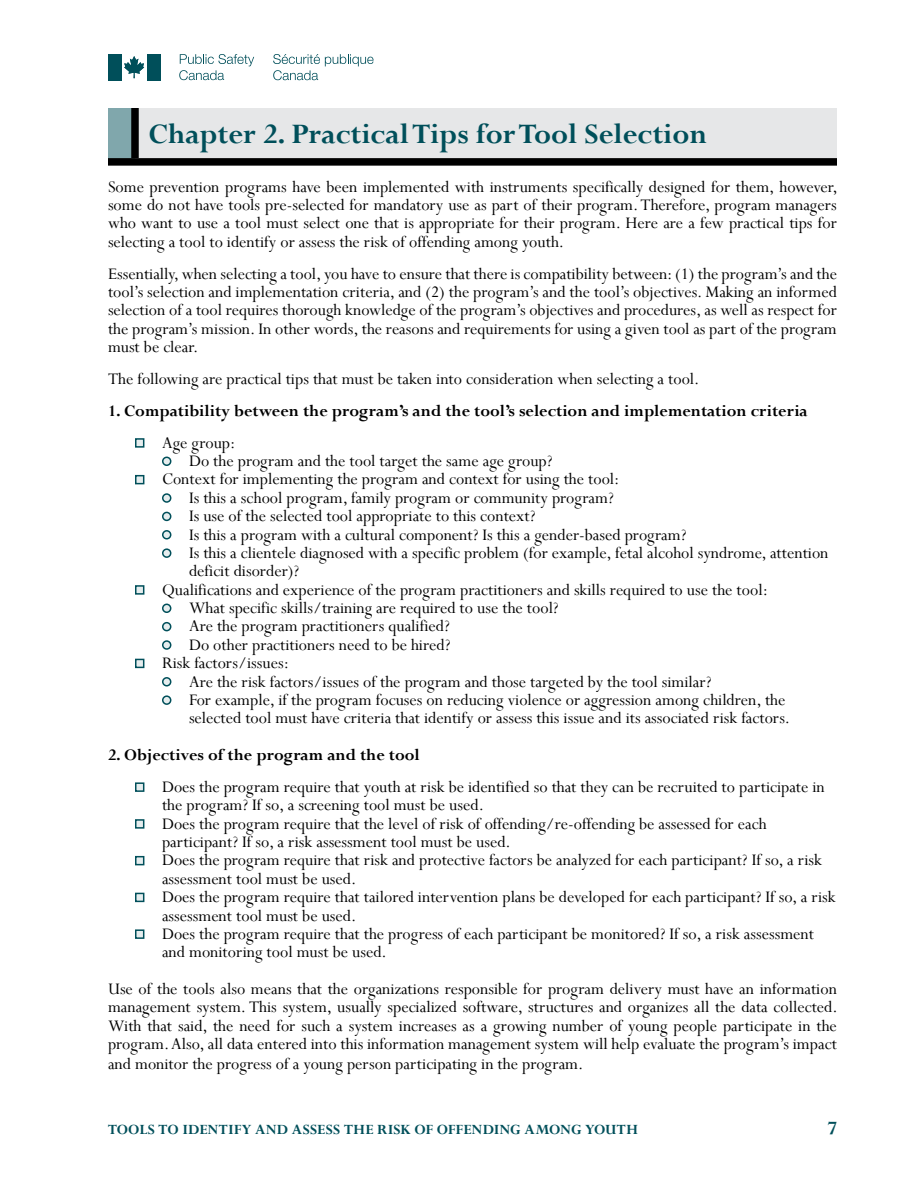
<style>
.page{position:relative;width:918px;height:1188px;background:#fff}
.page>*{position:absolute;margin:0;border:0;box-sizing:border-box;transform-origin:0 0}
.t1{font:700 31.5px "Perpetua";color:#004f5a}
.t2{font:700 21px "Perpetua";color:#004f5a}
.t3{font:18px/18.5px "Perpetua";color:#000;text-align:justify}
.t4{font:700 18px "Perpetua";color:#000}
.t5{font:700 15.75px "Perpetua";letter-spacing:.015em;color:#004f5a}
</style>
<div class="page">
<div style="left:108px;top:54px;width:13px;height:26px;background:#004f5a"></div>
<svg style="left:124px;top:56px;width:20px;height:22px"></svg>
<div style="left:147px;top:54px;width:13px;height:26px;background:#004f5a"></div>
<svg style="left:273px;top:54px;width:101px;height:26px"></svg>
<svg style="left:179px;top:54px;width:75px;height:26px"></svg>
<div style="left:108px;top:108px;width:27px;height:54px;background:#80a7ac"></div>
<div style="left:135px;top:108px;width:702px;height:54px;background:#e6e7e8"></div>
<div style="left:135px;top:158px;width:702px;height:8px;background:#000"></div>
<div style="left:131px;top:108px;width:8px;height:50px;background:#000"></div>
<div style="left:108px;top:158px;width:27px;height:8px;background:#000"></div>
<div style="left:135px;top:438px;width:9px;height:10px;background:#e6edee;border:2px solid #004f5a"></div>
<div style="left:163px;top:457px;width:8px;height:8px;background:#e6edee;border-radius:50%"></div>
<div style="left:162px;top:457px;width:9px;height:9px;border:2px solid #004f5a;border-radius:50%"></div>
<div style="left:135px;top:475px;width:9px;height:9px;background:#e6edee;border:2px solid #004f5a"></div>
<div style="left:163px;top:494px;width:8px;height:8px;background:#e6edee;border-radius:50%"></div>
<div style="left:162px;top:493px;width:9px;height:10px;border:2px solid #004f5a;border-radius:50%"></div>
<div style="left:163px;top:512px;width:8px;height:8px;background:#e6edee;border-radius:50%"></div>
<div style="left:162px;top:512px;width:9px;height:9px;border:2px solid #004f5a;border-radius:50%"></div>
<div style="left:163px;top:531px;width:8px;height:8px;background:#e6edee;border-radius:50%"></div>
<div style="left:162px;top:530px;width:9px;height:10px;border:2px solid #004f5a;border-radius:50%"></div>
<div style="left:163px;top:549px;width:8px;height:8px;background:#e6edee;border-radius:50%"></div>
<div style="left:162px;top:548px;width:9px;height:10px;border:2px solid #004f5a;border-radius:50%"></div>
<div style="left:135px;top:585px;width:9px;height:10px;background:#e6edee;border:2px solid #004f5a"></div>
<div style="left:163px;top:604px;width:8px;height:8px;background:#e6edee;border-radius:50%"></div>
<div style="left:162px;top:604px;width:9px;height:9px;border:2px solid #004f5a;border-radius:50%"></div>
<div style="left:163px;top:623px;width:8px;height:8px;background:#e6edee;border-radius:50%"></div>
<div style="left:162px;top:622px;width:9px;height:9px;border:2px solid #004f5a;border-radius:50%"></div>
<div style="left:163px;top:641px;width:8px;height:8px;background:#e6edee;border-radius:50%"></div>
<div style="left:162px;top:640px;width:9px;height:10px;border:2px solid #004f5a;border-radius:50%"></div>
<div style="left:135px;top:659px;width:9px;height:9px;background:#e6edee;border:2px solid #004f5a"></div>
<div style="left:163px;top:678px;width:8px;height:8px;background:#e6edee;border-radius:50%"></div>
<div style="left:162px;top:677px;width:9px;height:10px;border:2px solid #004f5a;border-radius:50%"></div>
<div style="left:163px;top:696px;width:8px;height:8px;background:#e6edee;border-radius:50%"></div>
<div style="left:162px;top:695px;width:9px;height:10px;border:2px solid #004f5a;border-radius:50%"></div>
<div style="left:135px;top:782px;width:9px;height:10px;background:#e6edee;border:2px solid #004f5a"></div>
<div style="left:135px;top:819px;width:9px;height:10px;background:#e6edee;border:2px solid #004f5a"></div>
<div style="left:135px;top:856px;width:9px;height:9px;background:#e6edee;border:2px solid #004f5a"></div>
<div style="left:135px;top:893px;width:9px;height:9px;background:#e6edee;border:2px solid #004f5a"></div>
<div style="left:135px;top:929px;width:9px;height:10px;background:#e6edee;border:2px solid #004f5a"></div>
<h1 class="t1" style="left:148px;top:114px;width:560px">Chapter 2. Practical Tips for Tool Selection</h1>
<p class="t3" style="left:108px;top:177px;width:731px">Some prevention programs have been implemented with instruments specifically designed for them, however, some do not have tools pre-selected for mandatory use as part of their program. Therefore, program managers who want to use a tool must select one that is appropriate for their program. Here are a few practical tips for selecting a tool to identify or assess the risk of offending among youth.</p>
<p class="t3" style="left:108px;top:264px;width:731px">Essentially, when selecting a tool, you have to ensure that there is compatibility between: (1) the program’s and the tool’s selection and implementation criteria, and (2) the program’s and the tool’s objectives. Making an informed selection of a tool requires thorough knowledge of the program’s objectives and procedures, as well as respect for the program’s mission. In other words, the reasons and requirements for using a given tool as part of the program must be clear.</p>
<p class="t3" style="left:108px;top:369px;width:593px">The following are practical tips that must be taken into consideration when selecting a tool.</p>
<p class="t4" style="left:108px;top:399px;width:701px">1. Compatibility between the program’s and the tool’s selection and implementation criteria</p>
<p class="t3" style="left:162px;top:433px;width:75px">Age group:</p>
<p class="t3" style="left:189px;top:451px;width:365px">Do the program and the tool target the same age group?</p>
<p class="t3" style="left:162px;top:470px;width:459px">Context for implementing the program and context for using the tool:</p>
<p class="t3" style="left:189px;top:488px;width:426px">Is this a school program, family program or community program?</p>
<p class="t3" style="left:189px;top:506px;width:348px">Is use of the selected tool appropriate to this context?</p>
<p class="t3" style="left:189px;top:525px;width:499px">Is this a program with a cultural component? Is this a gender-based program?</p>
<p class="t3" style="left:189px;top:543px;width:641px">Is this a clientele diagnosed with a specific problem (for example, fetal alcohol syndrome, attention</p>
<p class="t3" style="left:189px;top:562px;width:112px">deficit disorder)?</p>
<p class="t3" style="left:162px;top:580px;width:607px">Qualifications and experience of the program practitioners and skills required to use the tool:</p>
<p class="t3" style="left:189px;top:598px;width:371px">What specific skills/training are required to use the tool?</p>
<p class="t3" style="left:189px;top:617px;width:262px">Are the program practitioners qualified?</p>
<p class="t3" style="left:189px;top:635px;width:263px">Do other practitioners need to be hired?</p>
<p class="t3" style="left:162px;top:653px;width:128px">Risk factors/issues:</p>
<p class="t3" style="left:189px;top:672px;width:524px">Are the risk factors/issues of the program and those targeted by the tool similar?</p>
<p class="t3" style="left:189px;top:690px;width:598px">For example, if the program focuses on reducing violence or aggression among children, the</p>
<p class="t3" style="left:189px;top:709px;width:603px">selected tool must have criteria that identify or assess this issue and its associated risk factors.</p>
<p class="t4" style="left:108px;top:744px;width:313px">2. Objectives of the program and the tool</p>
<p class="t3" style="left:162px;top:777px;width:675px;text-align:left">Does the program require that youth at risk be identified so that they can be recruited to participate in the program? If so, a screening tool must be used.<br>Does the program require that the level of risk of offending/re-offending be assessed for each participant? If so, a risk assessment tool must be used.<br>Does the program require that risk and protective factors be analyzed for each participant? If so, a risk assessment tool must be used.<br>Does the program require that tailored intervention plans be developed for each participant? If so, a risk assessment tool must be used.<br>Does the program require that the progress of each participant be monitored? If so, a risk assessment and monitoring tool must be used.</p>
<p class="t3" style="left:108px;top:979px;width:731px">Use of the tools also means that the organizations responsible for program delivery must have an information management system. This system, usually specialized software, structures and organizes all the data collected.<br>With that said, the need for such a system increases as a growing number of young people participate in the program. Also, all data entered into this information management system will help evaluate the program’s impact and monitor the progress of a young person participating in the program.</p>
<p class="t5" style="left:108px;top:1120px;width:532px">TOOLS TO IDENTIFY AND ASSESS THE RISK OF OFFENDING AMONG YOUTH</p>
<p class="t2" style="left:827px;top:1115px;width:11px">7</p>
</div>
